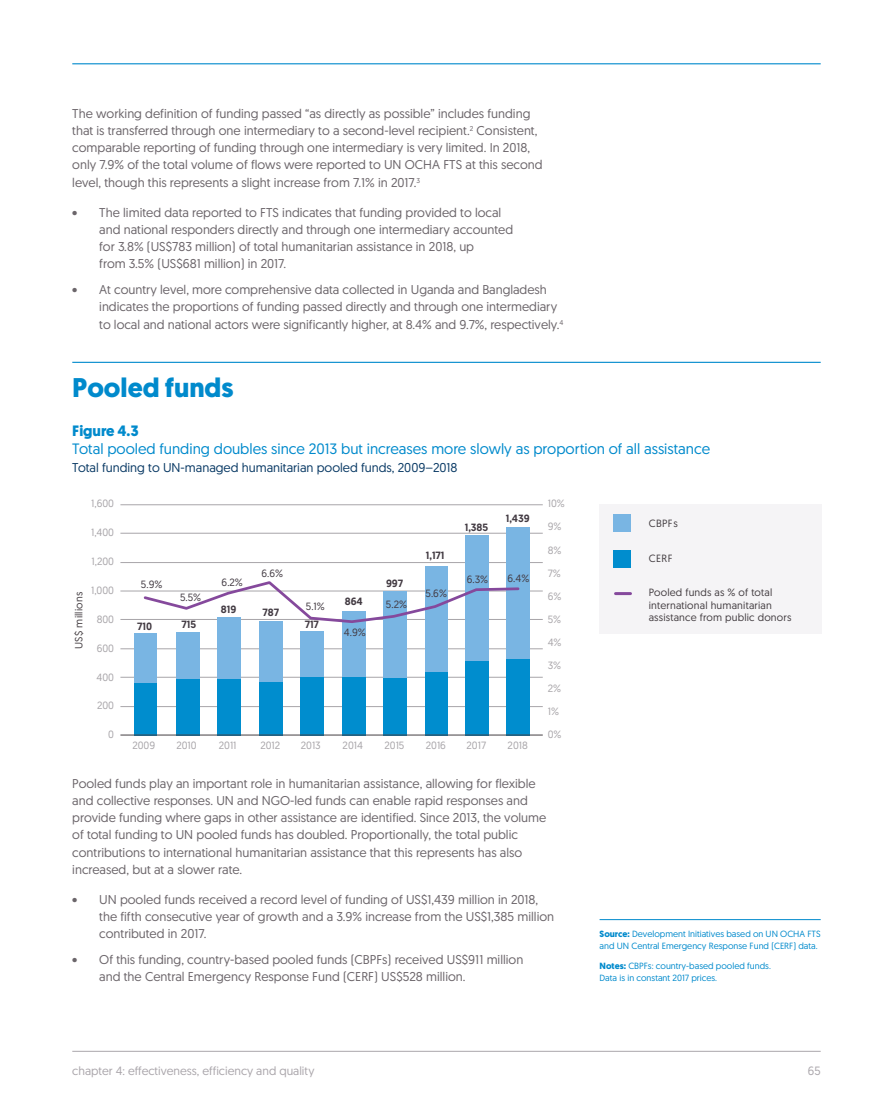
<style>
.page{position:relative;width:893px;height:1106px;background:#fff}
.page>*{position:absolute;margin:0;border:0;box-sizing:border-box;transform-origin:0 0}
.t1{font:700 27px "Geomanist";color:#008acc}
.t2{font:15px "Geomanist";color:#008acc}
.t3{font:700 15px "Geomanist";color:#008acc}
.t4{font:12.75px/17.2px "Geomanist";color:#6b656a}
.t5{font:12.75px "Geomanist";color:#0a3a65}
.t6{font:12px "Geomanist";color:#aaa6ab}
.t7{font:10.5px "Geomanist";color:#a8a5a9}
.t8{font:10.5px/12.6px "Geomanist";letter-spacing:.02em;color:#443e42}
.t9{font:10.5px "Geomanist";color:#423a42}
.t10{font:500 10.5px "Geomanist";color:#423a42}
.t11{font:9px/12px "Geomanist";color:#008acc}
.s1{font-weight:700}
</style>
<div class="page">
<hr style="left:72px;top:1051px;width:749px;height:1px;background:#aaa6ab">
<hr style="left:72px;top:63px;width:749px;height:1px;background:#008acc">
<hr style="left:72px;top:362px;width:749px;height:1px;background:#008acc">
<div style="left:599px;top:504px;width:222px;height:129px;background:#f5f4f6"></div>
<div style="left:614px;top:515px;width:17px;height:17px;background:#79b5e3"></div>
<div style="left:614px;top:550px;width:17px;height:17px;background:#008dce"></div>
<hr style="left:120px;top:706px;width:423px;height:1px;background:#a8a5a9">
<hr style="left:120px;top:677px;width:423px;height:1px;background:#a8a5a9">
<hr style="left:120px;top:648px;width:423px;height:1px;background:#a8a5a9">
<hr style="left:120px;top:619px;width:423px;height:1px;background:#a8a5a9">
<hr style="left:120px;top:591px;width:423px;height:1px;background:#a8a5a9">
<hr style="left:120px;top:562px;width:423px;height:1px;background:#a8a5a9">
<hr style="left:120px;top:533px;width:423px;height:1px;background:#a8a5a9">
<hr style="left:120px;top:504px;width:423px;height:1px;background:#a8a5a9">
<div style="left:134px;top:683px;width:22px;height:52px;background:#008dce"></div>
<div style="left:134px;top:633px;width:22px;height:50px;background:#79b5e3"></div>
<div style="left:176px;top:678px;width:23px;height:57px;background:#008dce"></div>
<div style="left:176px;top:632px;width:23px;height:46px;background:#79b5e3"></div>
<div style="left:217px;top:678px;width:23px;height:57px;background:#008dce"></div>
<div style="left:217px;top:617px;width:23px;height:61px;background:#79b5e3"></div>
<div style="left:259px;top:682px;width:24px;height:53px;background:#008dce"></div>
<div style="left:259px;top:621px;width:24px;height:61px;background:#79b5e3"></div>
<div style="left:300px;top:677px;width:24px;height:58px;background:#008dce"></div>
<div style="left:300px;top:631px;width:24px;height:46px;background:#79b5e3"></div>
<div style="left:342px;top:677px;width:23px;height:58px;background:#008dce"></div>
<div style="left:342px;top:611px;width:23px;height:66px;background:#79b5e3"></div>
<div style="left:383px;top:677px;width:24px;height:58px;background:#008dce"></div>
<div style="left:383px;top:591px;width:24px;height:86px;background:#79b5e3"></div>
<div style="left:425px;top:672px;width:23px;height:63px;background:#008dce"></div>
<div style="left:425px;top:566px;width:23px;height:106px;background:#79b5e3"></div>
<div style="left:465px;top:661px;width:24px;height:74px;background:#008dce"></div>
<div style="left:465px;top:535px;width:24px;height:126px;background:#79b5e3"></div>
<div style="left:506px;top:659px;width:24px;height:76px;background:#008dce"></div>
<div style="left:506px;top:527px;width:24px;height:132px;background:#79b5e3"></div>
<hr style="left:615px;top:592px;width:15px;height:3px;background:#85499c">
<svg style="left:142px;top:581px;width:378px;height:43px"></svg>
<hr style="left:120px;top:734px;width:423px;height:1px;background:#443e42">
<hr style="left:600px;top:919px;width:221px;height:1px;background:#008acc">
<p class="t4" style="left:72px;top:104px;width:472px">The working definition of funding passed “as directly as possible” includes funding that is transferred through one intermediary to a second-level recipient.<sup>2</sup> Consistent, comparable reporting of funding through one intermediary is very limited. In 2018, only 7.9% of the total volume of flows were reported to UN OCHA FTS at this second level, though this represents a slight increase from 7.1% in 2017.<sup>3</sup></p>
<p class="t4" style="left:99px;top:203px;width:415px;text-indent:-27px">• The limited data reported to FTS indicates that funding provided to local and national responders directly and through one intermediary accounted for 3.8% (US$783 million) of total humanitarian assistance in 2018, up<br>from 3.5% (US$681 million) in 2017.</p>
<p class="t4" style="left:99px;top:281px;width:465px;text-indent:-27px">• At country level, more comprehensive data collected in Uganda and Bangladesh indicates the proportions of funding passed directly and through one intermediary to local and national actors were significantly higher, at 8.4% and 9.7%, respectively.<sup>4</sup></p>
<h1 class="t1" style="left:72px;top:369px;width:163px">Pooled funds</h1>
<p class="t3" style="left:72px;top:421px;width:68px">Figure 4.3</p>
<p class="t2" style="left:72px;top:439px;width:639px">Total pooled funding doubles since 2013 but increases more slowly as proportion of all assistance</p>
<p class="t5" style="left:72px;top:459px;width:387px">Total funding to UN-managed humanitarian pooled funds, 2009–2018</p>
<p class="t8" style="left:72px;top:649px;width:58px;rotate:-90deg">US$ millions</p>
<p class="t7" style="left:91px;top:497px;width:24px">1,600</p>
<p class="t7" style="left:91px;top:526px;width:25px">1,400</p>
<p class="t7" style="left:92px;top:554px;width:24px">1,200</p>
<p class="t7" style="left:91px;top:583px;width:24px">1,000</p>
<p class="t7" style="left:97px;top:612px;width:19px">800</p>
<p class="t7" style="left:97px;top:641px;width:19px">600</p>
<p class="t7" style="left:97px;top:670px;width:19px">400</p>
<p class="t7" style="left:97px;top:699px;width:19px">200</p>
<p class="t7" style="left:108px;top:727px;width:7px">0</p>
<p class="t9" style="left:141px;top:577px;width:23px">5.9%</p>
<p class="t10" style="left:137px;top:619px;width:17px">710</p>
<p class="t9" style="left:180px;top:590px;width:23px">5.5%</p>
<p class="t10" style="left:182px;top:618px;width:16px">715</p>
<p class="t9" style="left:222px;top:576px;width:23px">6.2%</p>
<p class="t10" style="left:221px;top:602px;width:17px">819</p>
<p class="t9" style="left:262px;top:566px;width:23px">6.6%</p>
<p class="t10" style="left:262px;top:606px;width:18px">787</p>
<p class="t9" style="left:306px;top:599px;width:20px">5.1%</p>
<p class="t10" style="left:305px;top:618px;width:16px">717</p>
<p class="t10" style="left:345px;top:594px;width:20px">864</p>
<p class="t9" style="left:344px;top:625px;width:23px">4.9%</p>
<p class="t7" style="left:132px;top:738px;width:24px">2009</p>
<p class="t7" style="left:176px;top:738px;width:22px">2010</p>
<p class="t7" style="left:219px;top:738px;width:19px">2011</p>
<p class="t7" style="left:260px;top:738px;width:21px">2012</p>
<p class="t7" style="left:301px;top:738px;width:21px">2013</p>
<p class="t7" style="left:343px;top:738px;width:22px">2014</p>
<p class="t10" style="left:386px;top:576px;width:19px">997</p>
<p class="t9" style="left:386px;top:597px;width:23px">5.2%</p>
<p class="t7" style="left:384px;top:738px;width:21px">2015</p>
<p class="t10" style="left:426px;top:548px;width:20px">1,171</p>
<p class="t9" style="left:426px;top:586px;width:23px">5.6%</p>
<p class="t10" style="left:465px;top:520px;width:25px">1,385</p>
<p class="t9" style="left:467px;top:572px;width:23px">6.3%</p>
<p class="t10" style="left:506px;top:511px;width:25px">1,439</p>
<p class="t9" style="left:507px;top:571px;width:23px">6.4%</p>
<p class="t7" style="left:426px;top:738px;width:22px">2016</p>
<p class="t7" style="left:467px;top:738px;width:21px">2017</p>
<p class="t7" style="left:508px;top:738px;width:22px">2018</p>
<p class="t7" style="left:548px;top:497px;width:19px">10%</p>
<p class="t7" style="left:548px;top:520px;width:15px">9%</p>
<p class="t7" style="left:548px;top:543px;width:15px">8%</p>
<p class="t7" style="left:548px;top:566px;width:15px">7%</p>
<p class="t7" style="left:548px;top:589px;width:15px">6%</p>
<p class="t7" style="left:548px;top:612px;width:15px">5%</p>
<p class="t7" style="left:548px;top:635px;width:15px">4%</p>
<p class="t7" style="left:548px;top:658px;width:15px">3%</p>
<p class="t7" style="left:548px;top:681px;width:15px">2%</p>
<p class="t7" style="left:548px;top:704px;width:13px">1%</p>
<p class="t7" style="left:548px;top:727px;width:15px">0%</p>
<p class="t4" style="left:72px;top:774px;width:475px">Pooled funds play an important role in humanitarian assistance, allowing for flexible and collective responses. UN and NGO-led funds can enable rapid responses and provide funding where gaps in other assistance are identified. Since 2013, the volume of total funding to UN pooled funds has doubled. Proportionally, the total public contributions to international humanitarian assistance that this represents has also increased, but at a slower rate.</p>
<p class="t4" style="left:99px;top:890px;width:456px;text-indent:-27px">• UN pooled funds received a record level of funding of US$1,439 million in 2018, the fifth consecutive year of growth and a 3.9% increase from the US$1,385 million contributed in 2017.</p>
<p class="t4" style="left:99px;top:950px;width:426px;text-indent:-27px">• Of this funding, country-based pooled funds (CBPFs) received US$911 million and the Central Emergency Response Fund (CERF) US$528 million.</p>
<p class="t8" style="left:649px;top:516px;width:31px">CBPFs</p>
<p class="t8" style="left:649px;top:551px;width:25px">CERF</p>
<p class="t8" style="left:649px;top:586px;width:144px">Pooled funds as % of total international humanitarian assistance from public donors</p>
<p class="t11" style="left:600px;top:927px;width:223px"><span class="s1">Source:</span> Development Initiatives based on UN OCHA FTS and UN Central Emergency Response Fund (CERF) data.</p>
<p class="t11" style="left:600px;top:959px;width:173px"><span class="s1">Notes:</span> CBPFs: country-based pooled funds.<br>Data is in constant 2017 prices.</p>
<p class="t6" style="left:72px;top:1063px;width:244px">chapter 4: effectiveness, efficiency and quality</p>
<p class="t6" style="left:808px;top:1063px;width:14px">65</p>
</div>
